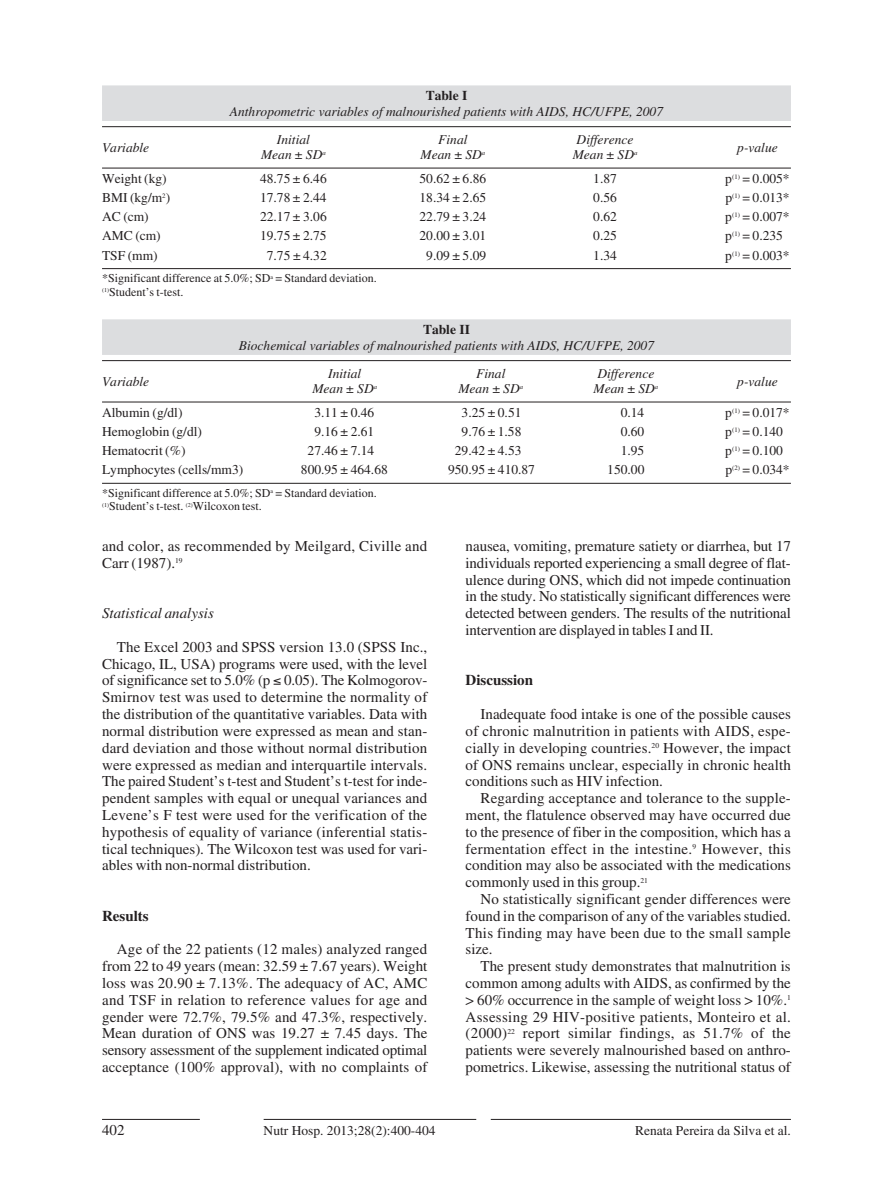
<style>
.page{position:relative;width:893px;height:1191px;background:#fff}
.page>*{position:absolute;margin:0;border:0;box-sizing:border-box;transform-origin:0 0}
.t1{font:15px/16.8px "Times";color:#231f20;text-align:justify}
.t2{font:italic 15px "Times";color:#231f20}
.t3{font:700 15px "Times";color:#231f20}
.t4{font:13.5px "Times";color:#231f20}
.t5{font:italic 13.5px "Times";color:#231f20}
.t6{font:700 13.5px "Times";color:#231f20}
.t7{font:12px/13.5px "Times";color:#231f20}
.s1{color:#fff}
</style>
<div class="page">
<hr style="left:102px;top:1119px;width:98px;height:1px;background:#231f20">
<hr style="left:491px;top:1119px;width:300px;height:1px;background:#231f20">
<hr style="left:264px;top:1119px;width:212px;height:1px;background:#231f20">
<div style="left:102px;top:85px;width:689px;height:20px;background:#dcdddf"></div>
<div style="left:102px;top:103px;width:689px;height:18px;background:#dcdddf"></div>
<hr style="left:102px;top:126px;width:689px;height:1px;background:#231f20">
<hr style="left:102px;top:168px;width:689px;height:1px;background:#231f20">
<hr style="left:102px;top:268px;width:689px;height:1px;background:#231f20">
<div style="left:102px;top:319px;width:689px;height:20px;background:#dcdddf"></div>
<div style="left:102px;top:337px;width:689px;height:18px;background:#dcdddf"></div>
<hr style="left:102px;top:360px;width:689px;height:1px;background:#231f20">
<hr style="left:102px;top:401px;width:689px;height:1px;background:#231f20">
<hr style="left:102px;top:483px;width:689px;height:1px;background:#231f20">
<p class="t5" style="left:102px;top:142px;width:49px">Variable</p>
<p class="t6" style="left:426px;top:89px;width:43px">Table I</p>
<p class="t5" style="left:230px;top:105px;width:435px">Anthropometric variables of malnourished patients with AIDS, HC/UFPE, 2007</p>
<p class="t5" style="left:277px;top:134px;width:34px">Initial</p>
<p class="t5" style="left:438px;top:134px;width:31px">Final</p>
<p class="t5" style="left:577px;top:134px;width:58px">Difference</p>
<p class="t5" style="left:261px;top:149px;width:66px">Mean ± SD<sup>a</sup></p>
<p class="t5" style="left:420px;top:149px;width:66px">Mean ± SD<sup>a</sup></p>
<p class="t5" style="left:573px;top:149px;width:66px">Mean ± SD<sup>a</sup></p>
<p class="t5" style="left:737px;top:142px;width:42px">p-value</p>
<p class="t4" style="left:102px;top:174px;width:66px">Weight (kg)</p>
<p class="t4" style="left:260px;top:174px;width:68px">48.75 ± 6.46</p>
<p class="t4" style="left:420px;top:174px;width:68px">50.62 ± 6.86</p>
<p class="t4" style="left:593px;top:174px;width:25px">1.87</p>
<p class="t4" style="left:725px;top:174px;width:66px">p<sup>(1)</sup> = 0.005*</p>
<p class="t4" style="left:102px;top:193px;width:70px">BMI (kg/m<sup>2</sup>)</p>
<p class="t4" style="left:260px;top:193px;width:68px">17.78 ± 2.44</p>
<p class="t4" style="left:420px;top:193px;width:68px">18.34 ± 2.65</p>
<p class="t4" style="left:593px;top:193px;width:25px">0.56</p>
<p class="t4" style="left:725px;top:193px;width:66px">p<sup>(1)</sup> = 0.013*</p>
<p class="t4" style="left:102px;top:212px;width:48px">AC (cm)</p>
<p class="t4" style="left:260px;top:212px;width:68px">22.17 ± 3.06</p>
<p class="t4" style="left:420px;top:212px;width:68px">22.79 ± 3.24</p>
<p class="t4" style="left:593px;top:212px;width:25px">0.62</p>
<p class="t4" style="left:725px;top:212px;width:66px">p<sup>(1)</sup> = 0.007*</p>
<p class="t4" style="left:102px;top:232px;width:60px">AMC (cm)</p>
<p class="t4" style="left:260px;top:232px;width:68px">19.75 ± 2.75</p>
<p class="t4" style="left:420px;top:232px;width:68px">20.00 ± 3.01</p>
<p class="t4" style="left:593px;top:232px;width:25px">0.25</p>
<p class="t4" style="left:725px;top:232px;width:66px">p<sup>(1)</sup> = 0.235<span class="s1">*</span></p>
<p class="t4" style="left:102px;top:251px;width:57px">TSF (mm)</p>
<p class="t4" style="left:267px;top:251px;width:61px">7.75 ± 4.32</p>
<p class="t4" style="left:426px;top:251px;width:61px">9.09 ± 5.09</p>
<p class="t4" style="left:593px;top:251px;width:25px">1.34</p>
<p class="t4" style="left:725px;top:251px;width:66px">p<sup>(1)</sup> = 0.003*</p>
<p class="t7" style="left:102px;top:273px;width:276px">*Significant difference at 5.0%; SD<sup>a</sup> = Standard deviation. <sup>(1)</sup>Student’s t-test.</p>
<p class="t6" style="left:423px;top:323px;width:48px">Table II</p>
<p class="t5" style="left:239px;top:339px;width:417px">Biochemical variables of malnourished patients with AIDS, HC/UFPE, 2007</p>
<p class="t5" style="left:102px;top:376px;width:49px">Variable</p>
<p class="t5" style="left:328px;top:367px;width:34px">Initial</p>
<p class="t5" style="left:476px;top:367px;width:31px">Final</p>
<p class="t5" style="left:597px;top:367px;width:58px">Difference</p>
<p class="t5" style="left:737px;top:376px;width:42px">p-value</p>
<p class="t5" style="left:312px;top:382px;width:66px">Mean ± SD<sup>a</sup></p>
<p class="t5" style="left:458px;top:382px;width:66px">Mean ± SD<sup>a</sup></p>
<p class="t5" style="left:593px;top:382px;width:66px">Mean ± SD<sup>a</sup></p>
<p class="t4" style="left:102px;top:408px;width:82px">Albumin (g/dl)</p>
<p class="t4" style="left:314px;top:408px;width:61px">3.11 ± 0.46</p>
<p class="t4" style="left:462px;top:408px;width:61px">3.25 ± 0.51</p>
<p class="t4" style="left:621px;top:408px;width:25px">0.14</p>
<p class="t4" style="left:725px;top:408px;width:66px">p<sup>(1)</sup> = 0.017*</p>
<p class="t4" style="left:102px;top:427px;width:101px">Hemoglobin (g/dl)</p>
<p class="t4" style="left:314px;top:427px;width:61px">9.16 ± 2.61</p>
<p class="t4" style="left:462px;top:427px;width:61px">9.76 ± 1.58</p>
<p class="t4" style="left:621px;top:427px;width:25px">0.60</p>
<p class="t4" style="left:725px;top:427px;width:66px">p<sup>(1)</sup> = 0.140<span class="s1">*</span></p>
<p class="t4" style="left:102px;top:446px;width:85px">Hematocrit (%)</p>
<p class="t4" style="left:308px;top:446px;width:68px">27.46 ± 7.14</p>
<p class="t4" style="left:455px;top:446px;width:68px">29.42 ± 4.53</p>
<p class="t4" style="left:621px;top:446px;width:25px">1.95</p>
<p class="t4" style="left:725px;top:446px;width:66px">p<sup>(1)</sup> = 0.100<span class="s1">*</span></p>
<p class="t4" style="left:102px;top:465px;width:143px">Lymphocytes (cells/mm3)</p>
<p class="t4" style="left:301px;top:465px;width:88px">800.95 ± 464.68</p>
<p class="t4" style="left:448px;top:465px;width:88px">950.95 ± 410.87</p>
<p class="t4" style="left:607px;top:465px;width:39px">150.00</p>
<p class="t4" style="left:725px;top:465px;width:66px">p<sup>(2)</sup> = 0.034*</p>
<p class="t7" style="left:102px;top:488px;width:276px">*Significant difference at 5.0%; SD<sup>a</sup> = Standard deviation. <sup>(1)</sup>Student’s t-test. <sup>(2)</sup>Wilcoxon test.</p>
<p class="t1" style="left:102px;top:539px;width:327px">and color, as recommended by Meilgard, Civille and<br>Carr (1987).<sup>19</sup></p>
<p class="t2" style="left:102px;top:606px;width:113px">Statistical analysis</p>
<p class="t1" style="left:102px;top:640px;width:327px;text-indent:15px">The Excel 2003 and SPSS version 13.0 (SPSS Inc., Chicago, IL, USA) programs were used, with the level of significance set to 5.0% (p ≤ 0.05). The Kolmogorov-Smirnov test was used to determine the normality of the distribution of the quantitative variables. Data with normal distribution were expressed as mean and stan&shy;dard deviation and those without normal distribution were expressed as median and interquartile intervals.<br>The paired Student’s t-test and Student’s t-test for inde&shy;pendent samples with equal or unequal variances and Levene’s F test were used for the verification of the hypothesis of equality of variance (inferential statis&shy;tical techniques). The Wilcoxon test was used for vari&shy;ables with non-normal distribution.</p>
<p class="t3" style="left:102px;top:909px;width:48px">Results</p>
<p class="t1" style="left:102px;top:943px;width:327px;text-indent:15px">Age of the 22 patients (12 males) analyzed ranged from 22 to 49 years (mean: 32.59 ± 7.67 years). Weight loss was 20.90 ± 7.13%. The adequacy of AC, AMC and TSF in relation to reference values for age and gender were 72.7%, 79.5% and 47.3%, respectively.<br>Mean duration of ONS was 19.27 ± 7.45 days. The sensory assessment of the supplement indicated optimal acceptance (100% approval), with no complaints of</p>
<p class="t1" style="left:466px;top:539px;width:327px">nausea, vomiting, premature satiety or diarrhea, but 17 individuals reported experiencing a small degree of flat&shy;ulence during ONS, which did not impede continuation in the study. No statistically significant differences were detected between genders. The results of the nutritional intervention are displayed in tables I and II.</p>
<p class="t3" style="left:466px;top:674px;width:69px">Discussion</p>
<p class="t1" style="left:466px;top:707px;width:327px;text-indent:15px">Inadequate food intake is one of the possible causes of chronic malnutrition in patients with AIDS, espe&shy;cially in developing countries.<sup>20</sup> However, the impact of ONS remains unclear, especially in chronic health conditions such as HIV infection.</p>
<p class="t1" style="left:466px;top:791px;width:327px;text-indent:15px">Regarding acceptance and tolerance to the supple&shy;ment, the flatulence observed may have occurred due to the presence of fiber in the composition, which has a fermentation effect in the intestine.<sup>9</sup> However, this condition may also be associated with the medications commonly used in this group.<sup>21</sup></p>
<p class="t1" style="left:466px;top:892px;width:327px;text-indent:15px">No statistically significant gender differences were found in the comparison of any of the variables studied.<br>This finding may have been due to the small sample size.</p>
<p class="t1" style="left:466px;top:959px;width:327px;text-indent:15px">The present study demonstrates that malnutrition is common among adults with AIDS, as confirmed by the &gt; 60% occurrence in the sample of weight loss &gt; 10%.<sup>1<br></sup>Assessing 29 HIV-positive patients, Monteiro et al. (2000)<sup>22</sup> report similar findings, as 51.7% of the patients were severely malnourished based on anthro&shy;pometrics. Likewise, assessing the nutritional status of</p>
<p class="t1" style="left:102px;top:1123px;width:24px">402</p>
<p class="t4" style="left:264px;top:1125px;width:174px">Nutr Hosp. 2013;28(2):400-404</p>
<p class="t4" style="left:635px;top:1125px;width:157px">Renata Pereira da Silva et al.</p>
</div>
